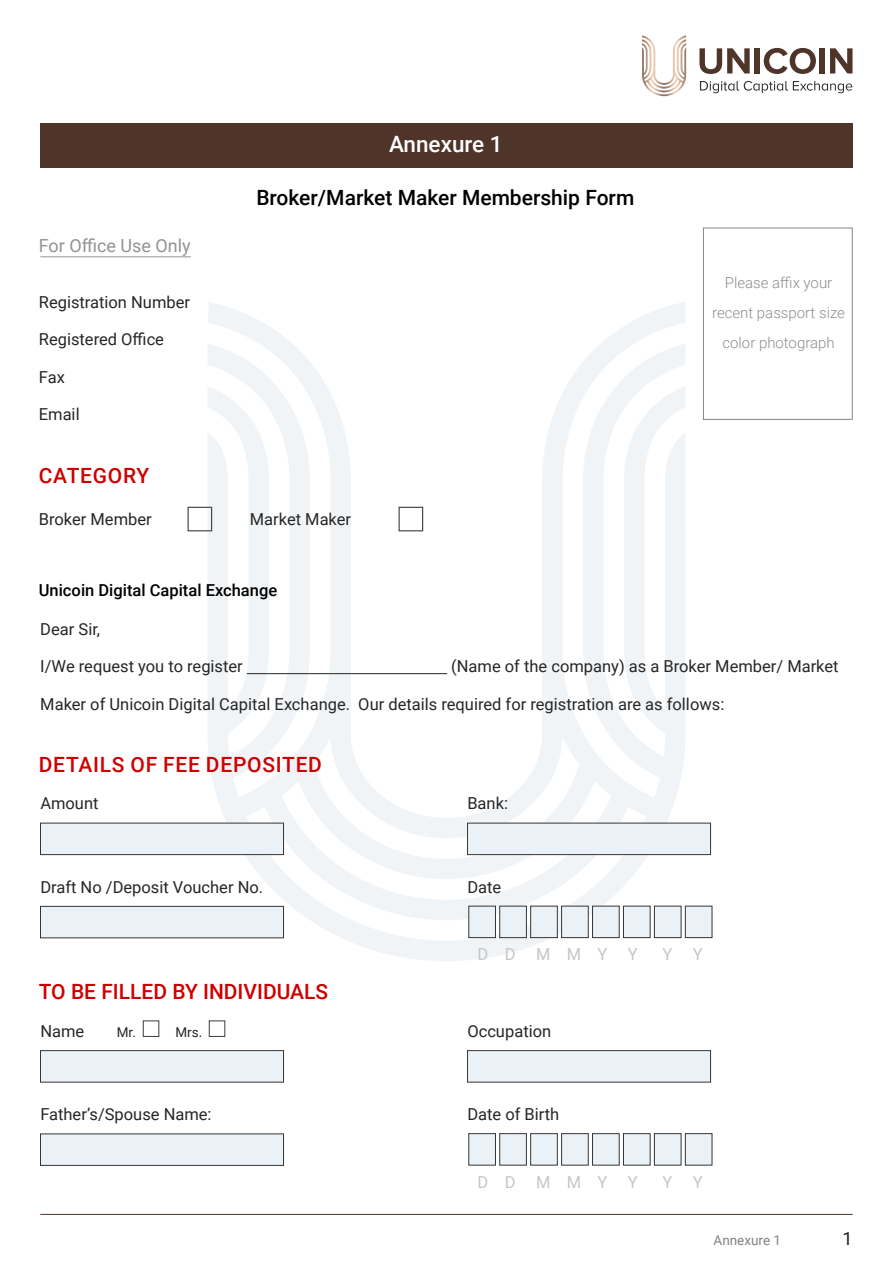
<style>
.page{position:relative;width:893px;height:1263px;background:#fff}
.page>*{position:absolute;margin:0;border:0;box-sizing:border-box;transform-origin:0 0}
.t1{font:500 22.5px "Roboto";color:#fff}
.t2{font:500 21px "Roboto";color:#000}
.t3{font:500 21px "Roboto";letter-spacing:.035em;color:#ce0000}
.t4{font:500 21px "Roboto";letter-spacing:.015em;color:#ce0000}
.t5{font:18px "Roboto";color:#939393}
.t6{font:18px "Roboto";color:#1e1e1e}
.t7{font:16.5px "Roboto";color:#262626}
.t8{font:500 16.5px "Roboto";color:#000}
.t9{font:16.5px "Roboto";color:#c6c6c6}
.t10{font:300 15px/30px "Roboto";color:#8e8e8e;text-align:center}
.t11{font:13.5px "Roboto";color:#828282}
.t12{font:13.5px "Roboto";color:#262626}
</style>
<div class="page">
<svg style="left:207px;top:302px;width:478px;height:639px"></svg>
<svg style="left:642px;top:35px;width:44px;height:61px"></svg>
<svg style="left:699px;top:48px;width:51px;height:26px"></svg>
<div style="left:755px;top:48px;width:5px;height:25px;background:#4f3429"></div>
<svg style="left:764px;top:48px;width:52px;height:26px"></svg>
<div style="left:820px;top:48px;width:5px;height:25px;background:#4f3429"></div>
<svg style="left:830px;top:48px;width:22px;height:25px"></svg>
<svg style="left:700px;top:81px;width:152px;height:12px"></svg>
<hr style="left:40px;top:1214px;width:813px;height:1px;background:#4f3429">
<div style="left:40px;top:123px;width:813px;height:44px;background:#4f3429"></div>
<hr style="left:40px;top:256px;width:151px;height:1px;background:#939393">
<div style="left:703px;top:228px;width:150px;height:192px;border:1px solid #878787"></div>
<div style="left:188px;top:507px;width:24px;height:24px;border:1px solid #3d3d3d"></div>
<div style="left:143px;top:1020px;width:16px;height:17px;border:1px solid #3d3d3d"></div>
<div style="left:399px;top:507px;width:24px;height:24px;border:1px solid #3d3d3d"></div>
<hr style="left:247px;top:673px;width:200px;height:1px;background:#262626">
<div style="left:40px;top:823px;width:244px;height:32px;background:#ebf2f7;border:1px solid #353535"></div>
<div style="left:40px;top:906px;width:244px;height:32px;background:#ebf2f7;border:1px solid #353535"></div>
<div style="left:467px;top:823px;width:244px;height:32px;background:#ebf2f7;border:1px solid #353535"></div>
<div style="left:469px;top:906px;width:27px;height:32px;background:#ebf2f7;border:1px solid #353535"></div>
<div style="left:500px;top:906px;width:26px;height:32px;background:#ebf2f7"></div>
<div style="left:531px;top:906px;width:26px;height:32px;background:#ebf2f7"></div>
<div style="left:561px;top:906px;width:27px;height:32px;background:#ebf2f7;border:1px solid #353535"></div>
<div style="left:592px;top:906px;width:27px;height:32px;background:#ebf2f7;border:1px solid #353535"></div>
<div style="left:623px;top:906px;width:27px;height:32px;background:#ebf2f7;border:1px solid #353535"></div>
<div style="left:654px;top:906px;width:27px;height:32px;background:#ebf2f7;border:1px solid #353535"></div>
<div style="left:685px;top:906px;width:27px;height:32px;background:#ebf2f7;border:1px solid #353535"></div>
<div style="left:209px;top:1020px;width:16px;height:17px;border:1px solid #3d3d3d"></div>
<div style="left:40px;top:1050px;width:244px;height:32px;background:#ebf2f7;border:1px solid #353535"></div>
<div style="left:40px;top:1134px;width:244px;height:31px;background:#ebf2f7"></div>
<div style="left:467px;top:1050px;width:244px;height:32px;background:#ebf2f7;border:1px solid #353535"></div>
<div style="left:469px;top:1133px;width:27px;height:32px;background:#ebf2f7;border:1px solid #353535"></div>
<div style="left:500px;top:1133px;width:26px;height:32px;background:#ebf2f7"></div>
<div style="left:531px;top:1133px;width:26px;height:32px;background:#ebf2f7"></div>
<div style="left:561px;top:1133px;width:27px;height:32px;background:#ebf2f7;border:1px solid #353535"></div>
<div style="left:592px;top:1133px;width:27px;height:32px;background:#ebf2f7;border:1px solid #353535"></div>
<div style="left:623px;top:1133px;width:27px;height:32px;background:#ebf2f7;border:1px solid #353535"></div>
<div style="left:654px;top:1133px;width:27px;height:32px;background:#ebf2f7;border:1px solid #353535"></div>
<div style="left:685px;top:1133px;width:27px;height:32px;background:#ebf2f7;border:1px solid #353535"></div>
<p class="t5" style="left:39px;top:233px;width:153px">For Office Use Only</p>
<p class="t7" style="left:39px;top:290px;width:153px">Registration Number</p>
<p class="t7" style="left:39px;top:328px;width:127px">Registered Office</p>
<p class="t7" style="left:39px;top:365px;width:28px">Fax</p>
<p class="t7" style="left:39px;top:403px;width:42px">Email</p>
<p class="t3" style="left:39px;top:461px;width:112px">CATEGORY</p>
<p class="t7" style="left:39px;top:508px;width:114px">Broker Member</p>
<h1 class="t1" style="left:389px;top:128px;width:115px">Annexure 1</h1>
<p class="t2" style="left:256px;top:183px;width:379px">Broker/Market Maker Membership Form</p>
<p class="t7" style="left:250px;top:508px;width:103px">Market Maker</p>
<p class="t8" style="left:39px;top:578px;width:240px">Unicoin Digital Capital Exchange</p>
<p class="t10" style="left:712px;top:267px;width:134px">Please affix your recent passport size color photograph</p>
<p class="t7" style="left:40px;top:617px;width:61px">Dear Sir,</p>
<p class="t7" style="left:40px;top:655px;width:204px">I/We request you to register</p>
<p class="t7" style="left:451px;top:655px;width:389px">(Name of the company) as a Broker Member/ Market</p>
<p class="t7" style="left:40px;top:692px;width:685px">Maker of Unicoin Digital Capital Exchange. Our details required for registration are as follows:</p>
<p class="t3" style="left:39px;top:750px;width:285px">DETAILS OF FEE DEPOSITED</p>
<p class="t7" style="left:40px;top:792px;width:60px">Amount</p>
<p class="t7" style="left:40px;top:875px;width:224px">Draft No /Deposit Voucher No.</p>
<p class="t4" style="left:39px;top:977px;width:291px">TO BE FILLED BY INDIVIDUALS</p>
<p class="t7" style="left:40px;top:1019px;width:45px">Name</p>
<p class="t12" style="left:117px;top:1022px;width:21px">Mr.</p>
<p class="t12" style="left:175px;top:1022px;width:28px">Mrs.</p>
<p class="t7" style="left:40px;top:1103px;width:173px">Father’s/Spouse Name:</p>
<p class="t7" style="left:467px;top:792px;width:42px">Bank:</p>
<p class="t7" style="left:467px;top:875px;width:35px">Date</p>
<p class="t9" style="left:478px;top:943px;width:162px">D D M M Y Y</p>
<p class="t9" style="left:662px;top:943px;width:42px">Y Y</p>
<p class="t7" style="left:467px;top:1019px;width:85px">Occupation</p>
<p class="t7" style="left:467px;top:1103px;width:94px">Date of Birth</p>
<p class="t9" style="left:478px;top:1170px;width:162px">D D M M Y Y</p>
<p class="t9" style="left:662px;top:1170px;width:42px">Y Y</p>
<p class="t11" style="left:714px;top:1231px;width:69px">Annexure 1</p>
<p class="t6" style="left:842px;top:1226px;width:12px">1</p>
</div>
